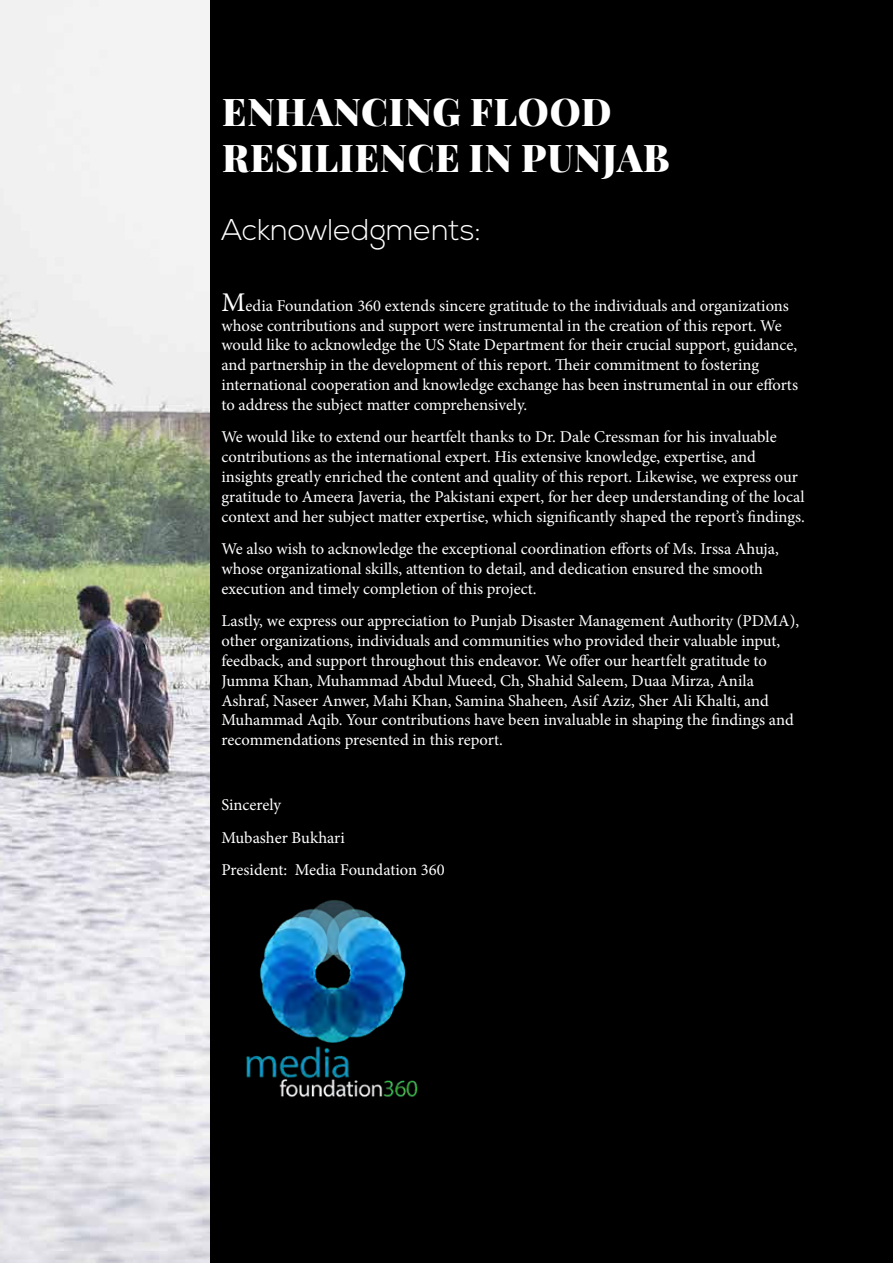
<style>
.page{position:relative;width:893px;height:1263px;background:#fff}
.page>*{position:absolute;margin:0;border:0;box-sizing:border-box;transform-origin:0 0}
.t1{font:37.5px/46.2px "Playfair Display";letter-spacing:.02em;color:#fff}
.t2{font:300 30px "Nexa";color:#fff}
.t3{font:16.5px/19.8px "Minion Pro";color:#fff}
.s1{font-size:27px}
</style>
<div class="page">
<div style="left:209px;top:0;width:683px;height:1262px;background:#000"></div>
<img style="left:0;top:0;width:209px;height:1263px">
<img style="left:246px;top:900px;width:172px;height:197px">
<h1 class="t1" style="left:222px;top:85px;width:449px">ENHANCING FLOOD<br>RESILIENCE IN PUNJAB</h1>
<h2 class="t2" style="left:221px;top:212px;width:261px">Acknowledgments:</h2>
<p class="t3" style="left:221px;top:296px;width:578px"><span class="s1">M</span>edia Foundation 360 extends sincere gratitude to the individuals and organizations whose contributions and support were instrumental in the creation of this report. We would like to acknowledge the US State Department for their crucial support, guidance, and partnership in the development of this report. Their commitment to fostering international cooperation and knowledge exchange has been instrumental in our efforts to address the subject matter comprehensively.</p>
<p class="t3" style="left:221px;top:427px;width:585px">We would like to extend our heartfelt thanks to Dr. Dale Cressman for his invaluable contributions as the international expert. His extensive knowledge, expertise, and insights greatly enriched the content and quality of this report. Likewise, we express our gratitude to Ameera Javeria, the Pakistani expert, for her deep understanding of the local context and her subject matter expertise, which significantly shaped the report’s findings.</p>
<p class="t3" style="left:221px;top:539px;width:559px">We also wish to acknowledge the exceptional coordination efforts of Ms. Irssa Ahuja, whose organizational skills, attention to detail, and dedication ensured the smooth execution and timely completion of this project.</p>
<p class="t3" style="left:221px;top:611px;width:579px">Lastly, we express our appreciation to Punjab Disaster Management Authority (PDMA), other organizations, individuals and communities who provided their valuable input, feedback, and support throughout this endeavor. We offer our heartfelt gratitude to Jumma Khan, Muhammad Abdul Mueed, Ch, Shahid Saleem, Duaa Mirza, Anila Ashraf, Naseer Anwer, Mahi Khan, Samina Shaheen, Asif Aziz, Sher Ali Khalti, and Muhammad Aqib. Your contributions have been invaluable in shaping the findings and recommendations presented in this report.</p>
<p class="t3" style="left:221px;top:789px;width:225px;line-height:32.5px">Sincerely<br>Mubasher Bukhari<br>President: Media Foundation 360</p>
</div>
